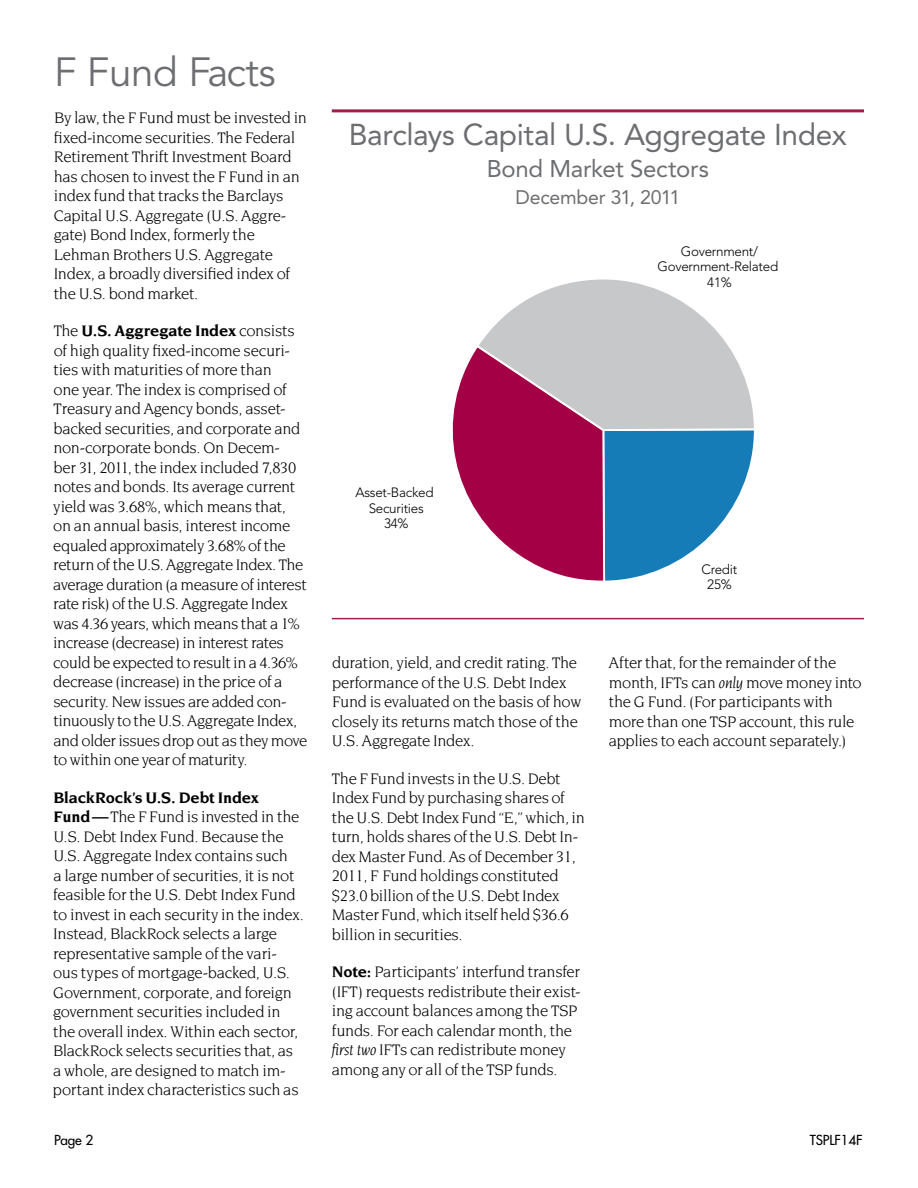
<style>
.page{position:relative;width:918px;height:1188px;background:#fff}
.page>*{position:absolute;margin:0;border:0;box-sizing:border-box;transform-origin:0 0}
.t1{font:40.5px "Avenir LT Std";letter-spacing:-.01em;color:#6d6e71}
.t2{font:30px "Avenir LT Std";letter-spacing:-.015em;color:#6d6e71}
.t3{font:24px "Avenir LT Std";letter-spacing:-.015em;color:#6d6e71}
.t4{font:19.5px "Avenir LT Std";letter-spacing:-.01em;color:#6d6e71}
.t5{font:16.5px/19.5px "Novarese Std";letter-spacing:-.02em;color:#000}
.t6{font:300 13.5px/15.3px "Avenir LT Std";letter-spacing:-.02em;color:#000;text-align:center}
.t7{font:500 13.5px "Futura Std";letter-spacing:-.01em;color:#000}
.s1{font-weight:700}
.s2{font-style:italic}
</style>
<div class="page">
<hr style="left:332px;top:109px;width:532px;height:3px;background:#a41d49">
<hr style="left:332px;top:618px;width:532px;height:1px;background:#a41d49">
<svg style="left:452px;top:351px;width:302px;height:230px"></svg>
<svg style="left:475px;top:279px;width:279px;height:154px"></svg>
<h1 class="t1" style="left:54px;top:48px;width:223px">F Fund Facts</h1>
<p class="t5" style="left:54px;top:108px;width:255px">By law, the F Fund must be invested in fixed-income securities. The Federal Retirement Thrift Investment Board has chosen to invest the F Fund in an index fund that tracks the Barclays Capital U.S. Aggregate (U.S. Aggre&shy;gate) Bond Index, formerly the Lehman Brothers U.S. Aggregate Index, a broadly diversified index of the U.S. bond market.</p>
<p class="t5" style="left:53px;top:321px;width:256px">The <span class="s1">U.S. Aggregate Index</span> consists of high quality fixed-income securi&shy;ties with maturities of more than<br>one year. The index is comprised of Treasury and Agency bonds, asset&shy;backed securities, and corporate and non-corporate bonds. On Decem-<br>ber 31, 2011, the index included 7,830 notes and bonds. Its average current yield was 3.68%, which means that, on an annual basis, interest income equaled approximately 3.68% of the return of the U.S. Aggregate Index. The average duration (a measure of interest rate risk) of the U.S. Aggregate Index was 4.36 years, which means that a 1% increase (decrease) in interest rates could be expected to result in a 4.36% decrease (increase) in the price of a security. New issues are added con&shy;tinuously to the U.S. Aggregate Index, and older issues drop out as they move to within one year of maturity.</p>
<p class="t5" style="left:53px;top:787px;width:252px"><span class="s1">BlackRock’s U.S. Debt Index Fund—</span>The F Fund is invested in the U.S. Debt Index Fund. Because the U.S. Aggregate Index contains such<br>a large number of securities, it is not feasible for the U.S. Debt Index Fund to invest in each security in the index.<br>Instead, BlackRock selects a large representative sample of the vari&shy;ous types of mortgage-backed, U.S.<br>Government, corporate, and foreign government securities included in the overall index. Within each sector, BlackRock selects securities that, as a whole, are designed to match im&shy;portant index characteristics such as</p>
<h2 class="t2" style="left:349px;top:118px;width:499px">Barclays Capital U.S. Aggregate Index</h2>
<h3 class="t3" style="left:487px;top:155px;width:224px">Bond Market Sectors</h3>
<p class="t4" style="left:515px;top:186px;width:166px">December 31, 2011</p>
<p class="t6" style="left:658px;top:244px;width:122px">Government/<br>Government-Related<br>41%</p>
<p class="t6" style="left:356px;top:485px;width:80px">Asset-Backed<br>Securities<br>34%</p>
<p class="t6" style="left:702px;top:562px;width:37px">Credit<br>25%</p>
<p class="t5" style="left:332px;top:653px;width:251px">duration, yield, and credit rating. The performance of the U.S. Debt Index Fund is evaluated on the basis of how closely its returns match those of the U.S. Aggregate Index.</p>
<p class="t5" style="left:332px;top:768px;width:255px">The F Fund invests in the U.S. Debt Index Fund by purchasing shares of the U.S. Debt Index Fund “E,” which, in turn, holds shares of the U.S. Debt In&shy;dex Master Fund. As of December 31, 2011, F Fund holdings constituted $23.0 billion of the U.S. Debt Index Master Fund, which itself held $36.6 billion in securities.</p>
<p class="t5" style="left:332px;top:962px;width:250px"><span class="s1">Note:</span> Participants’ interfund transfer (IFT) requests redistribute their exist&shy;ing account balances among the TSP funds. For each calendar month, the <span class="s2">first two</span> IFTs can redistribute money among any or all of the TSP funds.</p>
<p class="t5" style="left:609px;top:653px;width:254px">After that, for the remainder of the month, IFTs can <span class="s2">only</span> move money into the G Fund. (For participants with more than one TSP account, this rule applies to each account separately.)</p>
<p class="t7" style="left:54px;top:1132px;width:41px">Page 2</p>
<p class="t7" style="left:810px;top:1132px;width:54px">TSPLF14F</p>
</div>
